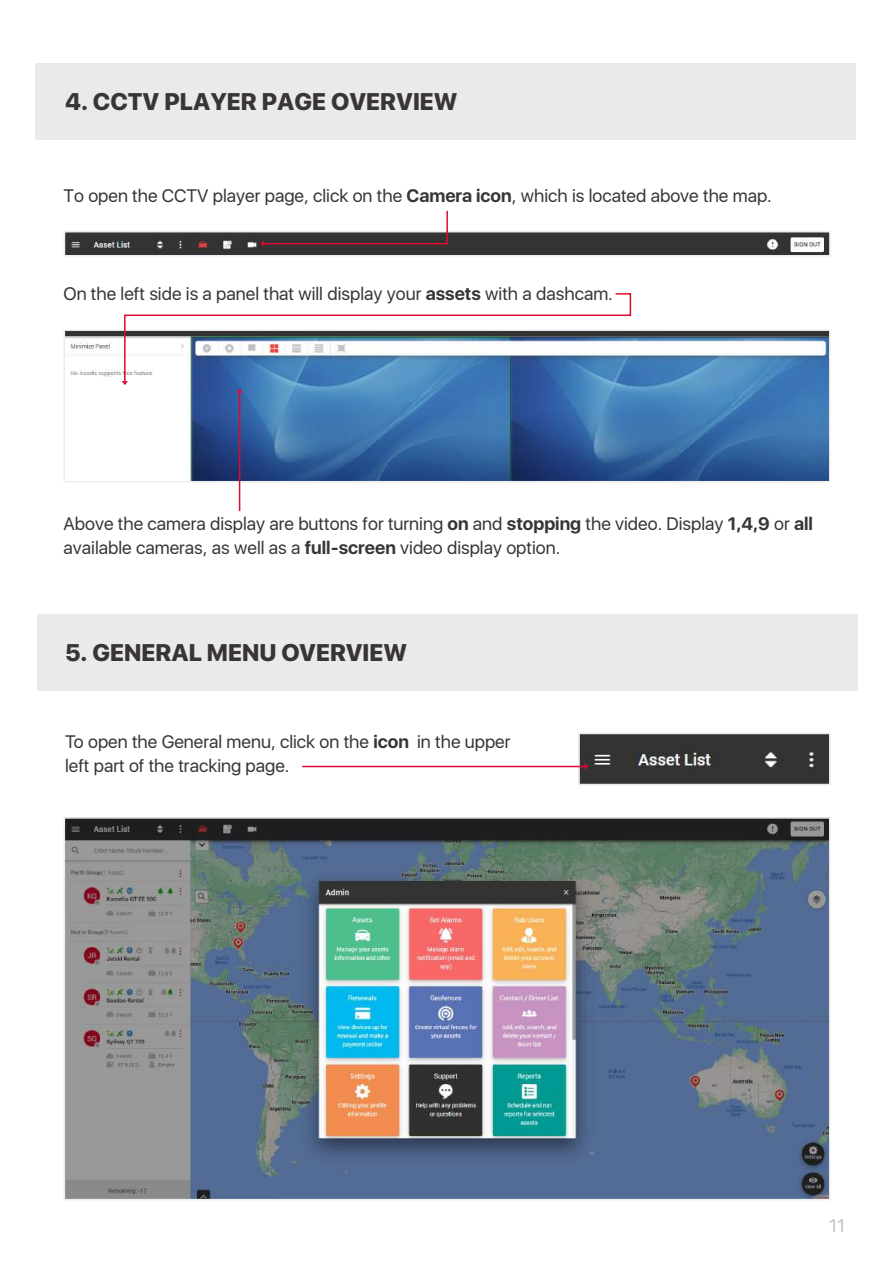
<style>
.page{position:relative;width:893px;height:1263px;background:#fff}
.page>*{position:absolute;margin:0;border:0;box-sizing:border-box;transform-origin:0 0}
.t1{font:800 24px "SFUI Display";color:#393535}
.t2{font:18px/24px "SFUI Display";color:#393535}
.t3{font:18px "SFUI Display";color:#c0bfc1}
.s1{font-weight:700}
</style>
<div class="page">
<img style="left:581px;top:736px;width:246px;height:46px">
<div style="left:578px;top:733px;width:252px;height:52px;border:2px solid #ebeaea"></div>
<img style="left:67px;top:332px;width:760px;height:147px">
<div style="left:64px;top:329px;width:766px;height:153px;border:2px solid #ededed"></div>
<div style="left:35px;top:63px;width:821px;height:77px;background:#ebeaea"></div>
<img style="left:67px;top:234px;width:761px;height:19px">
<div style="left:64px;top:231px;width:767px;height:25px;border:2px solid #ededed"></div>
<svg style="left:122px;top:381px;width:6px;height:4px"></svg>
<svg style="left:236px;top:389px;width:7px;height:4px"></svg>
<svg style="left:260px;top:210px;width:189px;height:37px"></svg>
<svg style="left:123px;top:293px;width:509px;height:90px"></svg>
<hr style="left:239px;top:392px;width:1px;height:119px;background:#dd0a2f">
<div style="left:37px;top:614px;width:820px;height:77px;background:#ebeaea"></div>
<hr style="left:302px;top:766px;width:282px;height:1px;background:#dd0a2f">
<svg style="left:584px;top:763px;width:4px;height:7px"></svg>
<img style="left:67px;top:820px;width:760px;height:377px">
<div style="left:64px;top:817px;width:766px;height:383px;border:2px solid #ededed"></div>
<h1 class="t1" style="left:65px;top:88px;width:394px">4. CCTV PLAYER PAGE OVERVIEW</h1>
<p class="t2" style="left:64px;top:184px;width:710px">To open the CCTV player page, click on the <span class="s1">Camera icon</span>, which is located above the map.</p>
<p class="t2" style="left:64px;top:283px;width:551px">On the left side is a panel that will display your <span class="s1">assets</span> with a dashcam.</p>
<p class="t2" style="left:64px;top:513px;width:751px">Above the camera display are buttons for turning <span class="s1">on</span> and <span class="s1">stopping</span> the video. Display <span class="s1">1,4,9</span> or <span class="s1">all </span>available cameras, as well as a <span class="s1">full-screen</span> video display option.</p>
<h1 class="t1" style="left:65px;top:639px;width:343px">5. GENERAL MENU OVERVIEW</h1>
<p class="t2" style="left:65px;top:731px;width:447px">To open the General menu, click on the <span class="s1">icon</span> in the upper left part of the tracking page.</p>
<p class="t3" style="left:829px;top:1213px;width:17px">11</p>
</div>
